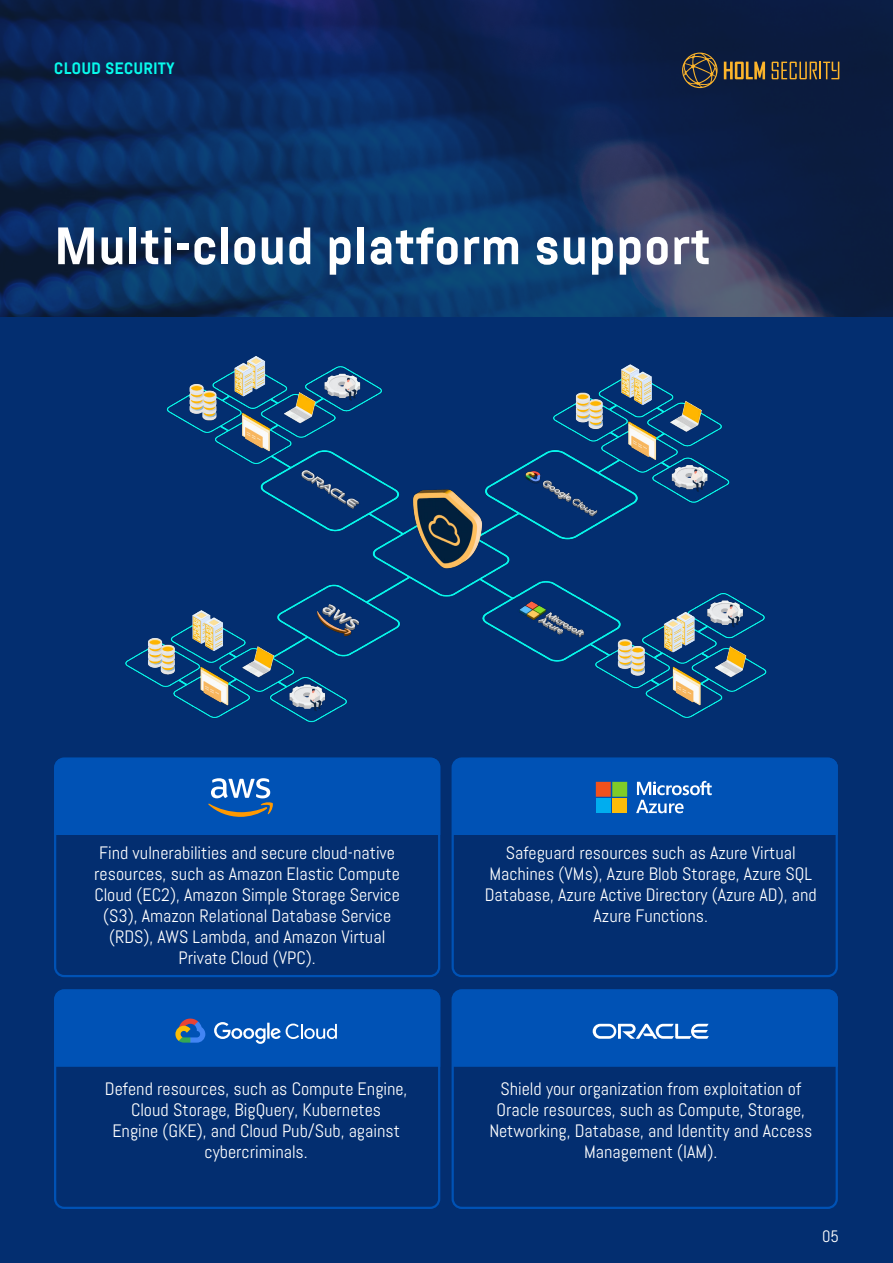
<style>
.page{position:relative;width:893px;height:1263px;background:#fff}
.page>*{position:absolute;margin:0;border:0;box-sizing:border-box;transform-origin:0 0}
.t1{font:700 52.5px "Abel Pro";color:#fff}
.t2{font:18px/21px "Abel Pro";color:#fff;text-align:center}
.t3{font:700 16.5px "Abel Pro";color:#08faec}
.t4{font:16.5px "Abel Pro";color:#fff}
</style>
<div class="page">
<div style="left:0;top:295px;width:893px;height:968px;background:#032e70"></div>
<svg style="left:0;top:0;width:893px;height:316px;background:#0f2b59"></svg>
<div style="left:54px;top:757px;width:386px;height:220px;border:2px solid #0052b5;border-radius:9px"></div>
<div style="left:54px;top:989px;width:386px;height:220px;border:2px solid #0052b5;border-radius:9px"></div>
<div style="left:452px;top:757px;width:386px;height:220px;border:2px solid #0052b5;border-radius:9px"></div>
<div style="left:452px;top:989px;width:386px;height:220px;border:2px solid #0052b5;border-radius:9px"></div>
<svg style="left:682px;top:53px;width:36px;height:35px"></svg>
<svg style="left:724px;top:62px;width:41px;height:17px"></svg>
<svg style="left:772px;top:62px;width:67px;height:17px"></svg>
<img style="left:125px;top:356px;width:642px;height:367px">
<div style="left:55px;top:758px;width:385px;height:77px;background:#0052b5"></div>
<div style="left:55px;top:990px;width:385px;height:77px;background:#0052b5"></div>
<div style="left:453px;top:758px;width:385px;height:77px;background:#0052b5"></div>
<div style="left:453px;top:990px;width:385px;height:77px;background:#0052b5"></div>
<p class="t3" style="left:54px;top:57px;width:122px">CLOUD SECURITY</p>
<h1 class="t1" style="left:54px;top:210px;width:659px">Multi-cloud platform support</h1>
<p class="t2" style="left:94px;top:843px;width:307px">Find vulnerabilities and secure cloud-native resources, such as Amazon Elastic Compute Cloud (EC2), Amazon Simple Storage Service (S3), Amazon Relational Database Service (RDS), AWS Lambda, and Amazon Virtual Private Cloud (VPC).</p>
<p class="t2" style="left:485px;top:843px;width:334px">Safeguard resources such as Azure Virtual Machines (VMs), Azure Blob Storage, Azure SQL Database, Azure Active Directory (Azure AD), and Azure Functions.</p>
<p class="t2" style="left:105px;top:1078px;width:304px">Defend resources, such as Compute Engine, Cloud Storage, BigQuery, Kubernetes<br>Engine (GKE), and Cloud Pub/Sub, against cybercriminals.</p>
<p class="t2" style="left:489px;top:1078px;width:324px">Shield your organization from exploitation of Oracle resources, such as Compute, Storage, Networking, Database, and Identity and Access Management (IAM).</p>
<p class="t4" style="left:822px;top:1226px;width:18px">05</p>
</div>
